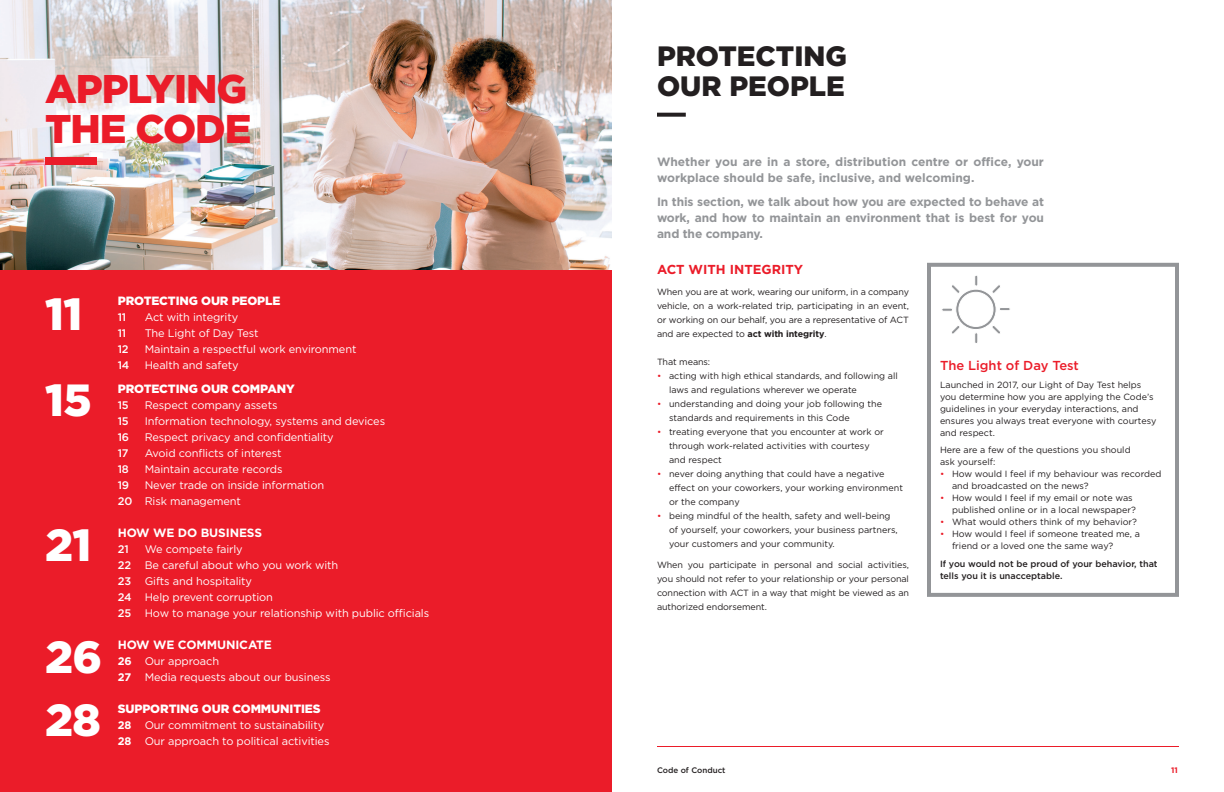
<style>
.page{position:relative;width:1224px;height:792px;background:#fff}
.page>*{position:absolute;margin:0;border:0;box-sizing:border-box;transform-origin:0 0}
.t1{font:900 45px/86px "Gotham";letter-spacing:-.01em;color:#fff}
.t2{font:900 40px/40px "Gotham";letter-spacing:-.025em;color:#eb1c29}
.t3{font:900 28px/30px "Gotham";color:#231f20}
.t4{font:500 13px "Gotham";color:#eb1c29}
.t5{font:700 13px "Gotham";color:#eb1c29}
.t6{font:700 12px/16px "Gotham";color:#939598}
.t7{font:900 12px "Gotham";letter-spacing:-.01em;color:#fff}
.t8{font:700 12px "Gotham";letter-spacing:-.01em;color:#fff}
.t9{font:11px/16px "Gotham";letter-spacing:-.01em;color:#fff}
.t10{font:500 11px "Gotham";letter-spacing:-.01em;color:#fff}
.t11{font:9px/14px "Gotham";color:#231f20}
.t12{font:500 9px/12px "Gotham";color:#231f20}
.t13{font:500 8px "Gotham";color:#231f20}
.t14{font:700 8px "Gotham";color:#eb1c29}
.s1{font-weight:500}
.s2{font-weight:700}
.s3{color:#eb1c29}
</style>
<div class="page">
<hr style="left:657px;top:746px;width:522px;height:1px;background:#eb1c29">
<img style="left:0;top:0;width:612px;height:270px">
<div style="left:0;top:270px;width:612px;height:522px;background:#eb1c29"></div>
<div style="left:45px;top:157px;width:52px;height:7px;background:#eb1c29"></div>
<div style="left:927px;top:263px;width:252px;height:334px;border:4px solid #939598"></div>
<svg style="left:657px;top:113px;width:29px;height:4px"></svg>
<svg style="left:942px;top:275px;width:68px;height:68px"></svg>
<h2 class="t2" style="left:45px;top:68px;width:208px">APPLYING<br>THE CODE</h2>
<h1 class="t1" style="left:45px;top:270px;width:48px">11<br>15</h1>
<h1 class="t1" style="left:45px;top:501px;width:48px">21</h1>
<h1 class="t1" style="left:45px;top:624px;width:59px;line-height:63px">26<br>28</h1>
<h3 class="t7" style="left:118px;top:294px;width:164px">PROTECTING OUR PEOPLE</h3>
<p class="t10" style="left:118px;top:311px;width:10px">11</p>
<p class="t9" style="left:145px;top:309px;width:95px">Act with integrity</p>
<p class="t10" style="left:118px;top:327px;width:10px">11</p>
<p class="t9" style="left:145px;top:325px;width:115px">The Light of Day Test</p>
<p class="t10" style="left:118px;top:343px;width:12px">12</p>
<p class="t9" style="left:145px;top:341px;width:213px">Maintain a respectful work environment</p>
<p class="t10" style="left:118px;top:359px;width:13px">14</p>
<p class="t9" style="left:145px;top:357px;width:95px">Health and safety</p>
<h3 class="t7" style="left:118px;top:382px;width:179px">PROTECTING OUR COMPANY</h3>
<p class="t10" style="left:118px;top:399px;width:13px">15</p>
<p class="t9" style="left:145px;top:397px;width:134px">Respect company assets</p>
<p class="t10" style="left:118px;top:415px;width:13px">15</p>
<p class="t9" style="left:145px;top:413px;width:242px">Information technology, systems and devices</p>
<p class="t10" style="left:118px;top:431px;width:13px">16</p>
<p class="t9" style="left:145px;top:429px;width:190px">Respect privacy and confidentiality</p>
<p class="t10" style="left:118px;top:447px;width:12px">17</p>
<p class="t9" style="left:145px;top:445px;width:138px">Avoid conflicts of interest</p>
<p class="t10" style="left:118px;top:463px;width:13px">18</p>
<p class="t9" style="left:145px;top:461px;width:139px">Maintain accurate records</p>
<p class="t10" style="left:118px;top:479px;width:13px">19</p>
<p class="t9" style="left:118px;top:477px;width:208px;text-indent:27px">Never trade on inside information<br><span class="s1">20</span> Risk management</p>
<h3 class="t8" style="left:118px;top:526px;width:146px">HOW WE DO BUSINESS</h3>
<p class="t10" style="left:118px;top:543px;width:12px">21</p>
<p class="t9" style="left:118px;top:541px;width:313px;text-indent:27px">We compete fairly<br><span class="s1">22</span> Be careful about who you work with<br><span class="s1">23</span> Gifts and hospitality<br><span class="s1">24</span> Help prevent corruption<br><span class="s1">25</span> How to manage your relationship with public officials</p>
<h3 class="t8" style="left:118px;top:638px;width:156px">HOW WE COMMUNICATE</h3>
<p class="t9" style="left:118px;top:653px;width:214px"><span class="s2">26</span> Our approach<br><span class="s2">27</span> Media requests about our business</p>
<h3 class="t7" style="left:118px;top:702px;width:204px">SUPPORTING OUR COMMUNITIES</h3>
<p class="t9" style="left:118px;top:717px;width:213px"><span class="s2">28</span> Our commitment to sustainability<br><span class="s2">28</span> Our approach to political activities</p>
<h3 class="t3" style="left:657px;top:40px;width:192px">PROTECTING<br>OUR PEOPLE</h3>
<h3 class="t6" style="left:657px;top:154px;width:388px">Whether you are in a store, distribution centre or office, your workplace should be safe, inclusive, and welcoming.</h3>
<h3 class="t6" style="left:657px;top:194px;width:389px;text-align:justify">In this section, we talk about how you are expected to behave at work, and how to maintain an environment that is best for you and the company.</h3>
<h3 class="t5" style="left:657px;top:262px;width:148px">ACT WITH INTEGRITY</h3>
<p class="t11" style="left:657px;top:285px;width:254px;text-align:justify">When you are at work, wearing our uniform, in a company vehicle, on a work-related trip, participating in an event, or working on our behalf, you are a representative of ACT and are expected to <span class="s2">act with integrity</span>.</p>
<p class="t11" style="left:657px;top:355px;width:55px">That means:</p>
<p class="t11" style="left:669px;top:369px;width:230px;text-indent:-12px"><span class="s3">•</span> acting with high ethical standards, and following all laws and regulations wherever we operate</p>
<p class="t11" style="left:669px;top:397px;width:214px;text-indent:-12px"><span class="s3">•</span> understanding and doing your job following the standards and requirements in this Code</p>
<p class="t11" style="left:669px;top:425px;width:216px;text-indent:-12px"><span class="s3">•</span> treating everyone that you encounter at work or through work-related activities with courtesy and respect</p>
<p class="t11" style="left:669px;top:467px;width:235px;text-indent:-12px"><span class="s3">•</span> never doing anything that could have a negative effect on your coworkers, your working environment or the company</p>
<p class="t11" style="left:669px;top:509px;width:230px;text-indent:-12px"><span class="s3">•</span> being mindful of the health, safety and well-being of yourself, your coworkers, your business partners, your customers and your community.</p>
<p class="t11" style="left:657px;top:558px;width:254px;text-align:justify">When you participate in personal and social activities, you should not refer to your relationship or your personal connection with ACT in a way that might be viewed as an authorized endorsement.</p>
<h3 class="t4" style="left:940px;top:358px;width:140px">The Light of Day Test</h3>
<p class="t11" style="left:940px;top:378px;width:218px;line-height:12px">Launched in 2017, our Light of Day Test helps you determine how you are applying the Code’s guidelines in your everyday interactions, and ensures you always treat everyone with courtesy and respect.</p>
<p class="t11" style="left:940px;top:444px;width:192px;line-height:12px">Here are a few of the questions you should ask yourself:</p>
<p class="t11" style="left:952px;top:468px;width:211px;line-height:12px;text-indent:-12px"><span class="s3">•</span> How would I feel if my behaviour was recorded and broadcasted on the news?</p>
<p class="t11" style="left:952px;top:492px;width:185px;line-height:12px;text-indent:-12px"><span class="s3">•</span> How would I feel if my email or note was published online or in a local newspaper?</p>
<p class="t11" style="left:940px;top:515px;width:199px"><span class="s3">•</span> What would others think of my behavior?</p>
<p class="t11" style="left:952px;top:528px;width:189px;line-height:12px;text-indent:-12px"><span class="s3">•</span> How would I feel if someone treated me, a friend or a loved one the same way?</p>
<p class="t12" style="left:940px;top:557px;width:219px">If you would not be proud of your behavior, that tells you it is unacceptable.</p>
<p class="t13" style="left:657px;top:765px;width:70px">Code of Conduct</p>
<p class="t14" style="left:1171px;top:765px;width:8px">11</p>
</div>
